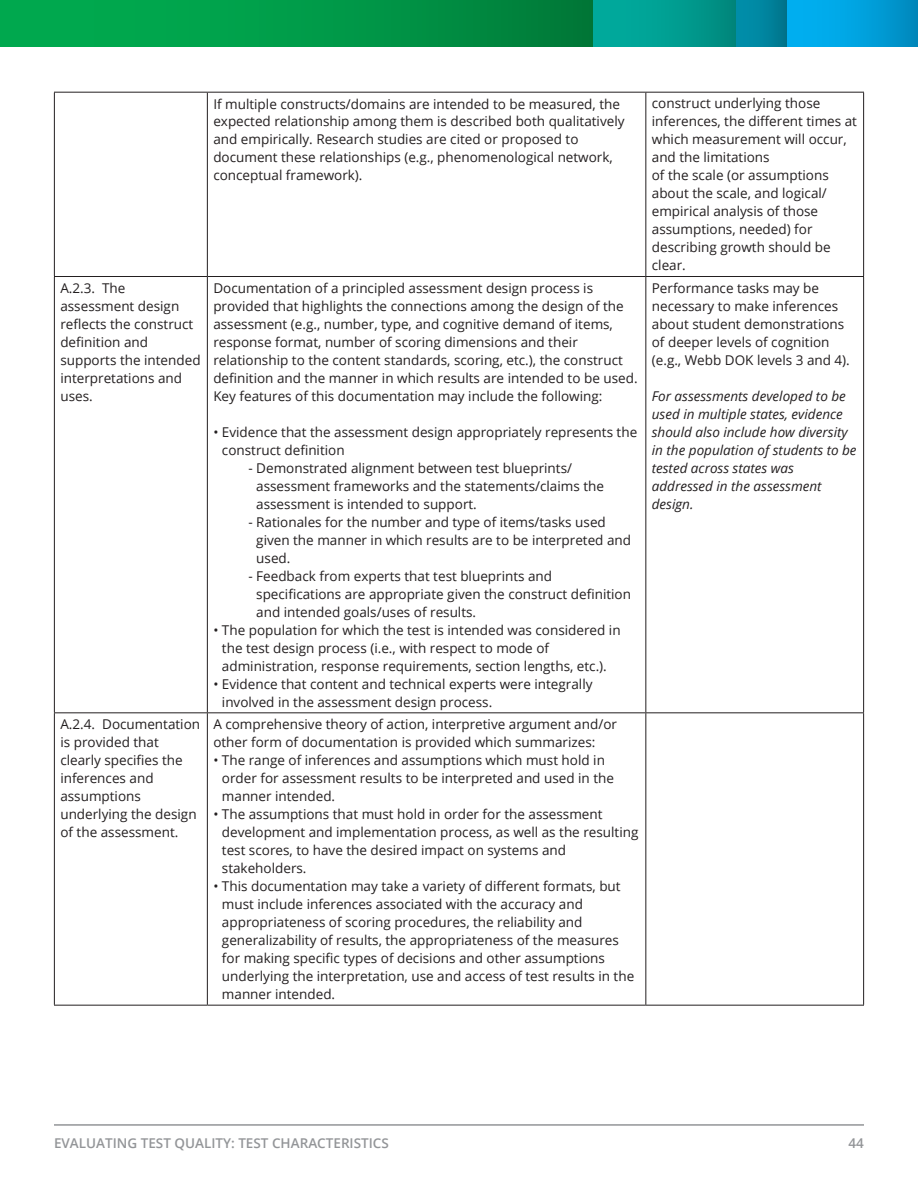
<style>
.page{position:relative;width:918px;height:1188px;background:#fff}
.page>*{position:absolute;margin:0;border:0;box-sizing:border-box;transform-origin:0 0}
.t1{font:13.5px/18px "Open Sans";color:#231f20}
.t2{font:italic 13.5px/18px "Open Sans";color:#231f20}
.t3{font:600 13.5px "Open Sans";color:#939598}
</style>
<div class="page">
<div style="left:0;top:0;width:593px;height:46px;background:linear-gradient(to right,#00b253,#007f3b)"></div>
<div style="left:593px;top:0;width:145px;height:46px;background:linear-gradient(to right,#00b0a2,#008a7f)"></div>
<svg style="left:737px;top:0;width:51px;height:46px;background:#00849f"></svg>
<div style="left:788px;top:0;width:130px;height:46px;background:linear-gradient(to right,#00b5f9,#008dc2)"></div>
<hr style="left:54px;top:1124px;width:810px;height:2px;background:#939598">
<hr style="left:54px;top:92px;width:153px;height:1px;background:#231f20">
<hr style="left:54px;top:93px;width:1px;height:183px;background:#231f20">
<hr style="left:207px;top:92px;width:439px;height:1px;background:#231f20">
<hr style="left:207px;top:93px;width:1px;height:183px;background:#231f20">
<hr style="left:646px;top:92px;width:218px;height:1px;background:#231f20">
<hr style="left:645px;top:93px;width:1px;height:183px;background:#231f20">
<hr style="left:863px;top:93px;width:1px;height:183px;background:#231f20">
<hr style="left:54px;top:276px;width:153px;height:1px;background:#231f20">
<hr style="left:54px;top:277px;width:1px;height:435px;background:#231f20">
<hr style="left:207px;top:276px;width:439px;height:1px;background:#231f20">
<hr style="left:207px;top:277px;width:1px;height:435px;background:#231f20">
<hr style="left:646px;top:276px;width:218px;height:1px;background:#231f20">
<hr style="left:645px;top:277px;width:1px;height:435px;background:#231f20">
<hr style="left:863px;top:277px;width:1px;height:435px;background:#231f20">
<hr style="left:54px;top:712px;width:153px;height:1px;background:#231f20">
<hr style="left:54px;top:713px;width:1px;height:292px;background:#231f20">
<hr style="left:207px;top:712px;width:439px;height:1px;background:#231f20">
<hr style="left:207px;top:713px;width:1px;height:292px;background:#231f20">
<hr style="left:646px;top:712px;width:218px;height:1px;background:#231f20">
<hr style="left:645px;top:713px;width:1px;height:292px;background:#231f20">
<hr style="left:863px;top:713px;width:1px;height:292px;background:#231f20">
<hr style="left:54px;top:1005px;width:153px;height:1px;background:#231f20">
<hr style="left:207px;top:1005px;width:439px;height:1px;background:#231f20">
<hr style="left:646px;top:1005px;width:218px;height:1px;background:#231f20">
<p class="t1" style="left:213px;top:94px;width:413px">If multiple constructs/domains are intended to be measured, the expected relationship among them is described both qualitatively and empirically. Research studies are cited or proposed to document these relationships (e.g., phenomenological network, conceptual framework).</p>
<p class="t1" style="left:652px;top:94px;width:207px">construct underlying those inferences, the different times at which measurement will occur, and the limitations<br>of the scale (or assumptions about the scale, and logical/ empirical analysis of those assumptions, needed) for describing growth should be clear.</p>
<p class="t1" style="left:60px;top:279px;width:142px">Α.2.3. The assessment design reflects the construct definition and supports the intended interpretations and uses.</p>
<p class="t1" style="left:213px;top:279px;width:426px">Documentation of a principled assessment design process is provided that highlights the connections among the design of the assessment (e.g., number, type, and cognitive demand of items, response format, number of scoring dimensions and their relationship to the content standards, scoring, etc.), the construct definition and the manner in which results are intended to be used.<br>Key features of this documentation may include the following:</p>
<p class="t1" style="left:222px;top:422px;width:417px;text-indent:-9px">• Evidence that the assessment design appropriately represents the construct definition</p>
<p class="t1" style="left:256px;top:458px;width:349px;text-indent:-8px">- Demonstrated alignment between test blueprints/ assessment frameworks and the statements/claims the assessment is intended to support.</p>
<p class="t1" style="left:256px;top:512px;width:376px;text-indent:-8px">- Rationales for the number and type of items/tasks used given the manner in which results are to be interpreted and used.</p>
<p class="t1" style="left:256px;top:566px;width:376px;text-indent:-8px">- Feedback from experts that test blueprints and specifications are appropriate given the construct definition and intended goals/uses of results.</p>
<p class="t1" style="left:222px;top:620px;width:400px;text-indent:-9px">• The population for which the test is intended was considered in the test design process (i.e., with respect to mode of administration, response requirements, section lengths, etc.).</p>
<p class="t1" style="left:222px;top:674px;width:372px;text-indent:-9px">• Evidence that content and technical experts were integrally involved in the assessment design process.</p>
<p class="t1" style="left:60px;top:715px;width:141px">Α.2.4. Documentation is provided that clearly specifies the inferences and assumptions underlying the design of the assessment.</p>
<p class="t1" style="left:213px;top:715px;width:405px">A comprehensive theory of action, interpretive argument and/or other form of documentation is provided which summarizes:</p>
<p class="t1" style="left:222px;top:751px;width:394px;text-indent:-9px">• The range of inferences and assumptions which must hold in order for assessment results to be interpreted and used in the manner intended.</p>
<p class="t1" style="left:222px;top:805px;width:418px;text-indent:-9px">• The assumptions that must hold in order for the assessment development and implementation process, as well as the resulting test scores, to have the desired impact on systems and stakeholders.</p>
<p class="t1" style="left:222px;top:877px;width:414px;text-indent:-9px">• This documentation may take a variety of different formats, but must include inferences associated with the accuracy and appropriateness of scoring procedures, the reliability and generalizability of results, the appropriateness of the measures for making specific types of decisions and other assumptions underlying the interpretation, use and access of test results in the manner intended.</p>
<p class="t1" style="left:652px;top:278px;width:200px">Performance tasks may be necessary to make inferences about student demonstrations of deeper levels of cognition (e.g., Webb DOK levels 3 and 4).</p>
<p class="t2" style="left:652px;top:386px;width:206px">For assessments developed to be used in multiple states, evidence should also include how diversity in the population of students to be tested across states was addressed in the assessment design.</p>
<p class="t3" style="left:54px;top:1133px;width:336px">EVALUATING TEST QUALITY: TEST CHARACTERISTICS</p>
<p class="t3" style="left:849px;top:1133px;width:17px">44</p>
</div>
